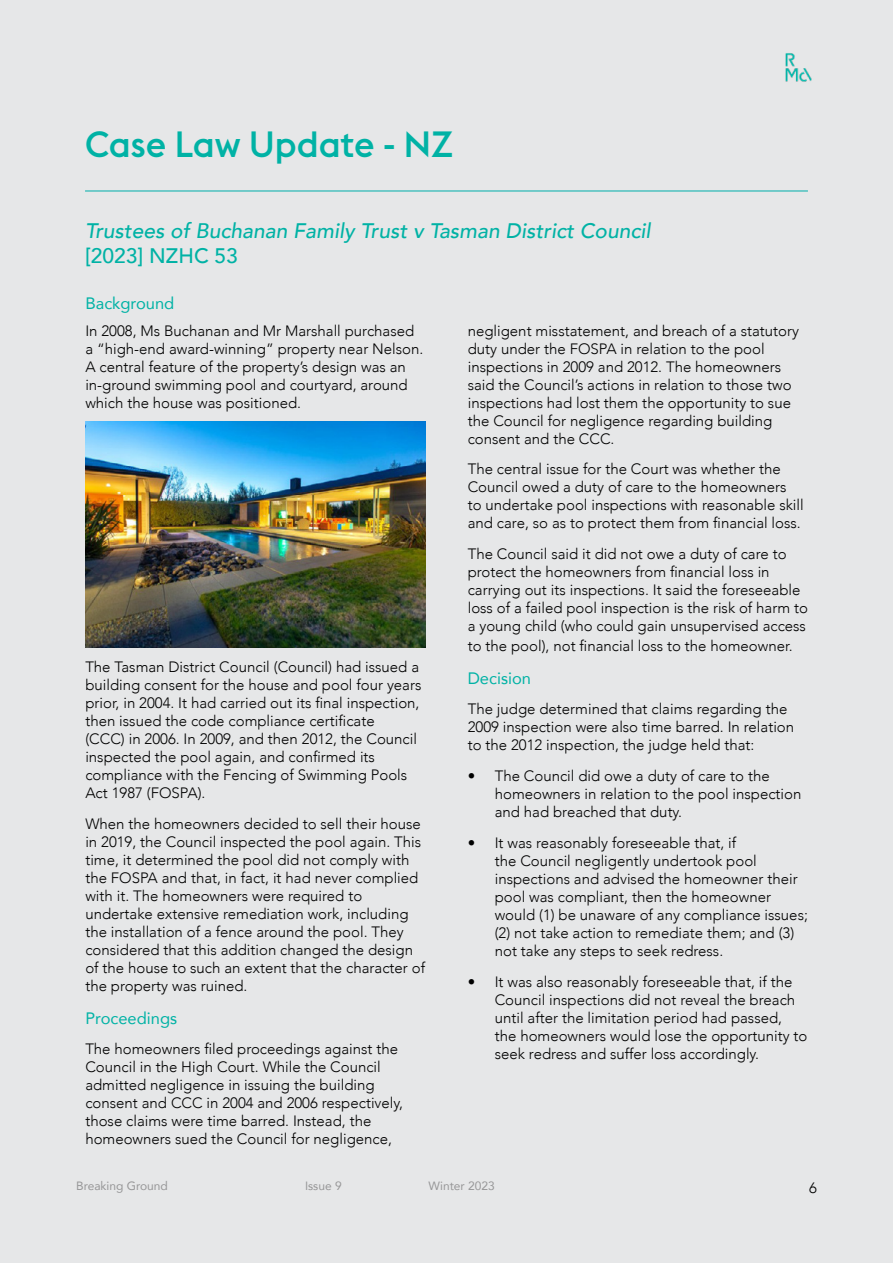
<style>
.page{position:relative;width:893px;height:1263px;background:#e6e7e8}
.page>*{position:absolute;margin:0;border:0;box-sizing:border-box;transform-origin:0 0}
.t1{font:500 36px "Euclid Flex";color:#00b2a5}
.t2{font:italic 500 21px "Avenir";color:#00b2a5}
.t3{font:500 21px "Avenir";color:#00b2a5}
.t4{font:16.5px "Avenir";color:#00b2a5}
.t5{font:300 15px/18px "Avenir";color:#000}
.t6{font:12px "Avenir";color:#969697}
</style>
<div class="page">
<img style="left:785px;top:53px;width:27px;height:29px">
<hr style="left:85px;top:191px;width:723px;height:1px;background:#00aeaa">
<img style="left:85px;top:422px;width:341px;height:225px">
<h1 class="t1" style="left:85px;top:123px;width:370px">Case Law Update - NZ</h1>
<h2 class="t2" style="left:85px;top:218px;width:567px">Trustees of Buchanan Family Trust v Tasman District Council</h2>
<h2 class="t3" style="left:85px;top:237px;width:154px">[2023] NZHC 53</h2>
<p class="t4" style="left:85px;top:290px;width:90px">Background</p>
<p class="t5" style="left:85px;top:321px;width:339px">In 2008, Ms Buchanan and Mr Marshall purchased a “high-end award-winning” property near Nelson.<br>A central feature of the property’s design was an in-ground swimming pool and courtyard, around which the house was positioned.</p>
<p class="t5" style="left:468px;top:321px;width:333px">negligent misstatement, and breach of a statutory duty under the FOSPA in relation to the pool inspections in 2009 and 2012. The homeowners said the Council’s actions in relation to those two inspections had lost them the opportunity to sue the Council for negligence regarding building consent and the CCC.</p>
<p class="t5" style="left:468px;top:460px;width:338px">The central issue for the Court was whether the Council owed a duty of care to the homeowners to undertake pool inspections with reasonable skill and care, so as to protect them from financial loss.</p>
<p class="t5" style="left:468px;top:545px;width:342px">The Council said it did not owe a duty of care to protect the homeowners from financial loss in carrying out its inspections. It said the foreseeable loss of a failed pool inspection is the risk of harm to a young child (who could gain unsupervised access</p>
<p class="t5" style="left:468px;top:637px;width:326px">to the pool), not financial loss to the homeowner.</p>
<p class="t4" style="left:468px;top:664px;width:65px">Decision</p>
<p class="t5" style="left:468px;top:700px;width:328px">The judge determined that claims regarding the<br>2009 inspection were also time barred. In relation to the 2012 inspection, the judge held that:</p>
<p class="t5" style="left:495px;top:767px;width:308px;text-indent:-27px">• The Council did owe a duty of care to the homeowners in relation to the pool inspection and had breached that duty.</p>
<p class="t5" style="left:495px;top:834px;width:315px;text-indent:-27px">• It was reasonably foreseeable that, if<br>the Council negligently undertook pool inspections and advised the homeowner their pool was compliant, then the homeowner would (1) be unaware of any compliance issues; (2) not take action to remediate them; and (3) not take any steps to seek redress.</p>
<p class="t5" style="left:495px;top:972px;width:314px;text-indent:-27px">• It was also reasonably foreseeable that, if the Council inspections did not reveal the breach until after the limitation period had passed, the homeowners would lose the opportunity to seek redress and suffer loss accordingly.</p>
<p class="t5" style="left:85px;top:658px;width:338px">The Tasman District Council (Council) had issued a building consent for the house and pool four years prior, in 2004. It had carried out its final inspection, then issued the code compliance certificate<br>(CCC) in 2006. In 2009, and then 2012, the Council inspected the pool again, and confirmed its compliance with the Fencing of Swimming Pools Act 1987 (FOSPA).</p>
<p class="t5" style="left:85px;top:815px;width:341px">When the homeowners decided to sell their house in 2019, the Council inspected the pool again. This time, it determined the pool did not comply with the FOSPA and that, in fact, it had never complied with it. The homeowners were required to undertake extensive remediation work, including the installation of a fence around the pool. They considered that this addition changed the design of the house to such an extent that the character of the property was ruined.</p>
<p class="t4" style="left:85px;top:1005px;width:93px">Proceedings</p>
<p class="t5" style="left:85px;top:1040px;width:319px">The homeowners filed proceedings against the Council in the High Court. While the Council admitted negligence in issuing the building consent and CCC in 2004 and 2006 respectively, those claims were time barred. Instead, the homeowners sued the Council for negligence,</p>
<p class="t6" style="left:76px;top:1176px;width:93px">Breaking Ground</p>
<p class="t6" style="left:305px;top:1176px;width:38px">Issue 9</p>
<p class="t6" style="left:429px;top:1176px;width:68px">Winter 2023</p>
<p class="t5" style="left:809px;top:1179px;width:9px">6</p>
</div>
